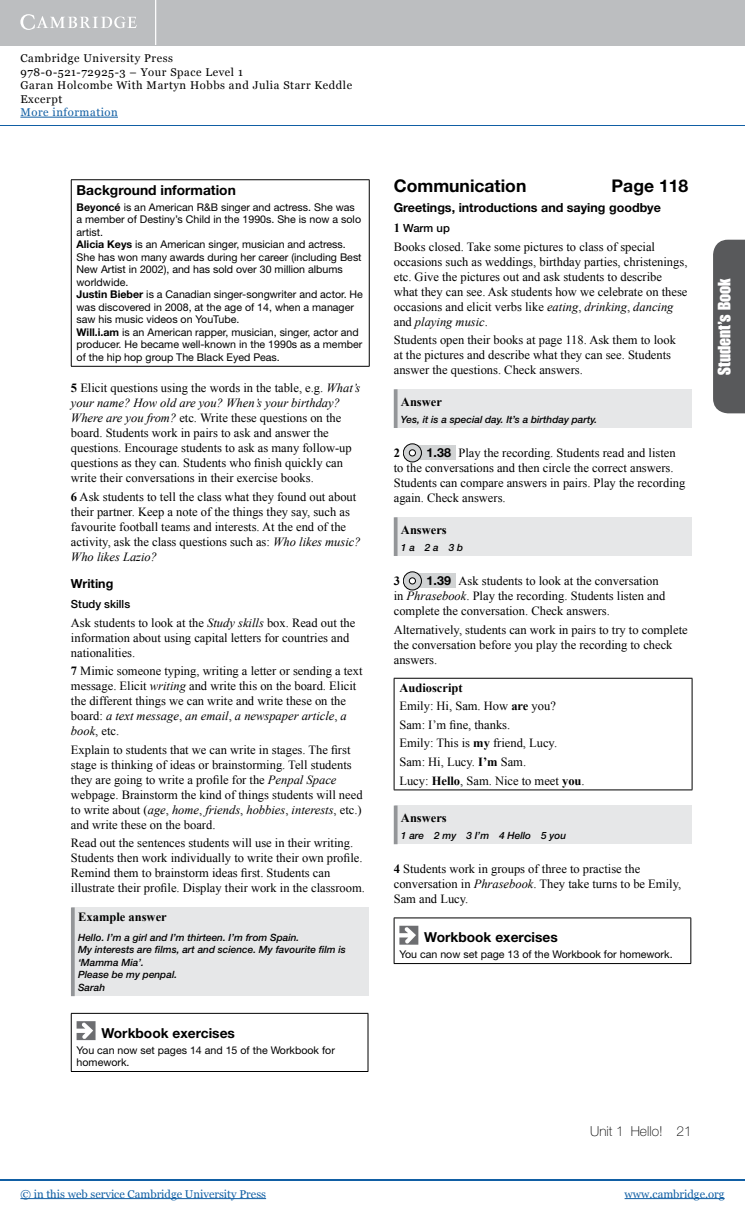
<style>
.page{position:relative;width:745px;height:1218px;background:#fff}
.page>*{position:absolute;margin:0;border:0;box-sizing:border-box;transform-origin:0 0}
.t1{font:700 17.5px "Helvetica Neue LT Std";color:#000}
.t2{font:17.5px "Impact LT Std";color:#fff}
.t3{font:700 13.75px "Helvetica Neue LT Std";color:#000}
.t4{font:100 13.75px "Helvetica Neue LT Std";color:#000}
.t5{font:12.5px/15px "Times New Roman";color:#000}
.t6{font:700 12.5px "Helvetica Neue LT Std";color:#000}
.t7{font:700 12.5px "Times New Roman";color:#000}
.t8{font:11.25px/13.4px "Georgia";letter-spacing:.05em;color:#000}
.t9{font:11.25px "Georgia";color:#115fa4}
.t10{font:500 11.25px "Helvetica Neue LT Std";color:#000}
.t11{font:11.25px "Georgia";letter-spacing:.05em;color:#115fa4}
.t12{font:10.62px/12.5px "Helvetica Neue LT Std";color:#000}
.t13{font:italic 500 10px/12.5px "Helvetica Neue LT Std";color:#000}
.s1{font-weight:700}
.s2{font-style:italic}
.s3{font-family:"Times New Roman";font-weight:700;font-size:12.5px}
.s4{font-family:"Helvetica Neue LT Std";font-weight:700}
</style>
<div class="page">
<div style="left:0;top:0;width:744px;height:45px;background:#bcbec0"></div>
<hr style="left:155px;top:0;width:1px;height:45px;background:#fff">
<svg style="left:20px;top:14px;width:117px;height:16px"></svg>
<hr style="left:20px;top:117px;width:98px;height:1px;background:#115fa4">
<hr style="left:0;top:125px;width:744px;height:1px;background:#115fa4">
<hr style="left:0;top:1179px;width:744px;height:1px;background:#115fa4">
<hr style="left:20px;top:1198px;width:246px;height:1px;background:#115fa4">
<hr style="left:624px;top:1198px;width:100px;height:1px;background:#115fa4">
<div style="left:713px;top:240px;width:31px;height:173px;background:#58595b"></div>
<hr style="left:71px;top:179px;width:298px;height:1px;background:#000">
<hr style="left:71px;top:180px;width:1px;height:186px;background:#000">
<hr style="left:369px;top:180px;width:1px;height:186px;background:#000">
<hr style="left:71px;top:366px;width:298px;height:1px;background:#000">
<div style="left:73px;top:907px;width:296px;height:89px;background:#e6e7e8"></div>
<svg style="left:71px;top:907px;width:4px;height:89px"></svg>
<hr style="left:71px;top:1013px;width:297px;height:1px;background:#000">
<hr style="left:71px;top:1013px;width:1px;height:58px;background:#000">
<hr style="left:367px;top:1013px;width:1px;height:58px;background:#000">
<hr style="left:71px;top:1071px;width:297px;height:1px;background:#000">
<svg style="left:76px;top:1021px;width:19px;height:19px"></svg>
<div style="left:395px;top:389px;width:296px;height:39px;background:#e6e7e8"></div>
<svg style="left:393px;top:389px;width:4px;height:39px"></svg>
<div style="left:415px;top:445px;width:40px;height:15px;background:#d1d3d4"></div>
<svg style="left:403px;top:444px;width:18px;height:18px"></svg>
<div style="left:403px;top:444px;width:18px;height:18px;border:1px solid #000;border-radius:50%"></div>
<svg style="left:409px;top:450px;width:6px;height:6px"></svg>
<div style="left:395px;top:517px;width:296px;height:39px;background:#e6e7e8"></div>
<svg style="left:393px;top:517px;width:4px;height:39px"></svg>
<div style="left:415px;top:573px;width:40px;height:15px;background:#d1d3d4"></div>
<svg style="left:403px;top:572px;width:18px;height:18px"></svg>
<div style="left:403px;top:571px;width:18px;height:19px;border:1px solid #000;border-radius:50%"></div>
<svg style="left:409px;top:578px;width:6px;height:6px"></svg>
<div style="left:409px;top:577px;width:6px;height:7px;border:1px solid #000;border-radius:50%"></div>
<hr style="left:393px;top:678px;width:299px;height:1px;background:#000">
<hr style="left:393px;top:678px;width:1px;height:111px;background:#000">
<hr style="left:691px;top:678px;width:1px;height:111px;background:#000">
<hr style="left:393px;top:789px;width:299px;height:1px;background:#000">
<div style="left:395px;top:805px;width:296px;height:39px;background:#e6e7e8"></div>
<svg style="left:393px;top:805px;width:4px;height:39px"></svg>
<hr style="left:393px;top:917px;width:297px;height:1px;background:#000">
<hr style="left:393px;top:918px;width:1px;height:45px;background:#000">
<hr style="left:690px;top:918px;width:1px;height:45px;background:#000">
<hr style="left:393px;top:963px;width:297px;height:1px;background:#000">
<svg style="left:399px;top:925px;width:19px;height:19px"></svg>
<p class="t8" style="left:20px;top:52px;width:333px">Cambridge University Press<br>978-0-521-72925-3 – Your Space Level 1<br>Garan Holcombe With Martyn Hobbs and Julia Starr Keddle<br>Excerpt</p>
<p class="t11" style="left:20px;top:105px;width:99px">More information</p>
<p class="t3" style="left:76px;top:181px;width:161px">Background information</p>
<p class="t12" style="left:76px;top:201px;width:288px"><span class="s1">Beyoncé</span> is an American R&amp;B singer and actress. She was a member of Destiny’s Child in the 1990s. She is now a solo artist.<br><span class="s1">Alicia Keys</span> is an American singer, musician and actress.<br>She has won many awards during her career (including Best New Artist in 2002), and has sold over 30 million albums worldwide.<br><span class="s1">Justin Bieber</span> is a Canadian singer-songwriter and actor. He was discovered in 2008, at the age of 14, when a manager saw his music videos on YouTube.<br><span class="s1">Will.i.am</span> is an American rapper, musician, singer, actor and producer. He became well-known in the 1990s as a member of the hip hop group The Black Eyed Peas.</p>
<p class="t5" style="left:71px;top:380px;width:290px"><span class="s1">5</span> Elicit questions using the words in the table, e.g. <span class="s2">What’s your name? How old are you? When’s your birthday?<br>Where are you from?</span> etc. Write these questions on the board. Students work in pairs to ask and answer the questions. Encourage students to ask as many follow-up questions as they can. Students who finish quickly can write their conversations in their exercise books.</p>
<p class="t5" style="left:71px;top:489px;width:291px"><span class="s1">6</span> Ask students to tell the class what they found out about their partner. Keep a note of the things they say, such as favourite football teams and interests. At the end of the activity, ask the class questions such as: <span class="s2">Who likes music?<br>Who likes Lazio?</span></p>
<p class="t6" style="left:71px;top:575px;width:44px">Writing</p>
<p class="t10" style="left:71px;top:597px;width:61px">Study skills</p>
<p class="t5" style="left:71px;top:615px;width:286px">Ask students to look at the <span class="s2">Study skills</span> box. Read out the information about using capital letters for countries and nationalities.</p>
<p class="t5" style="left:71px;top:663px;width:293px"><span class="s1">7</span> Mimic someone typing, writing a letter or sending a text message. Elicit <span class="s2">writing</span> and write this on the board. Elicit the different things we can write and write these on the board: <span class="s2">a text message</span>, <span class="s2">an email</span>, <span class="s2">a newspaper article</span>, <span class="s2">a book</span>, etc.</p>
<p class="t5" style="left:71px;top:742px;width:293px">Explain to students that we can write in stages. The first stage is thinking of ideas or brainstorming. Tell students they are going to write a profile for the <span class="s2">Penpal Space </span>webpage. Brainstorm the kind of things students will need to write about (<span class="s2">age</span>, <span class="s2">home</span>, <span class="s2">friends</span>, <span class="s2">hobbies</span>, <span class="s2">interests</span>, etc.) and write these on the board.</p>
<p class="t5" style="left:71px;top:835px;width:295px">Read out the sentences students will use in their writing.<br>Students then work individually to write their own profile.<br>Remind them to brainstorm ideas first. Students can illustrate their profile. Display their work in the classroom.</p>
<p class="t7" style="left:78px;top:908px;width:90px">Example answer</p>
<p class="t13" style="left:78px;top:931px;width:269px">Hello. I’m a girl and I’m thirteen. I’m from Spain.<br>My interests are films, art and science. My favourite film is ‘Mamma Mia’.<br>Please be my penpal.<br>Sarah</p>
<p class="t3" style="left:101px;top:1024px;width:135px">Workbook exercises</p>
<p class="t12" style="left:76px;top:1043px;width:259px">You can now set pages 14 and 15 of the Workbook for homework.</p>
<h1 class="t1" style="left:393px;top:175px;width:134px">Communication</h1>
<h1 class="t1" style="left:611px;top:175px;width:78px">Page 118</h1>
<p class="t6" style="left:393px;top:199px;width:268px">Greetings, introductions and saying goodbye</p>
<p class="t10" style="left:393px;top:221px;width:58px"><span class="s3">1</span> Warm up</p>
<p class="t5" style="left:393px;top:239px;width:295px">Books closed. Take some pictures to class of special occasions such as weddings, birthday parties, christenings, etc. Give the pictures out and ask students to describe what they can see. Ask students how we celebrate on these occasions and elicit verbs like <span class="s2">eating</span>, <span class="s2">drinking</span>, <span class="s2">dancing </span>and <span class="s2">playing music</span>.</p>
<p class="t5" style="left:393px;top:332px;width:283px">Students open their books at page 118. Ask them to look at the pictures and describe what they can see. Students answer the questions. Check answers.</p>
<p class="t7" style="left:400px;top:393px;width:42px">Answer</p>
<p class="t13" style="left:400px;top:413px;width:198px">Yes, it is a special day. It’s a birthday party.</p>
<p class="t7" style="left:393px;top:444px;width:8px">2</p>
<p class="t5" style="left:393px;top:445px;width:293px;text-indent:33px"><span class="s4">1.38</span> Play the recording. Students read and listen to the conversations and then circle the correct answers.<br>Students can compare answers in pairs. Play the recording again. Check answers.</p>
<p class="t7" style="left:400px;top:521px;width:47px">Answers</p>
<p class="t13" style="left:400px;top:541px;width:64px">1 a2 a3 b</p>
<p class="t7" style="left:393px;top:572px;width:8px">3</p>
<p class="t5" style="left:393px;top:573px;width:273px;text-indent:33px"><span class="s4">1.39</span> Ask students to look at the conversation in <span class="s2">Phrasebook</span>. Play the recording. Students listen and complete the conversation. Check answers.</p>
<p class="t5" style="left:393px;top:622px;width:295px">Alternatively, students can work in pairs to try to complete the conversation before you play the recording to check answers.</p>
<p class="t5" style="left:399px;top:678px;width:187px;line-height:18.5px"><span class="s1">Audioscript<br></span>Emily: Hi, Sam. How <span class="s1">are</span> you?<br>Sam: I’m fine, thanks.<br>Emily: This is <span class="s1">my</span> friend, Lucy.<br>Sam: Hi, Lucy. <span class="s1">I’m</span> Sam.<br>Lucy: <span class="s1">Hello</span>, Sam. Nice to meet <span class="s1">you</span>.</p>
<p class="t7" style="left:400px;top:809px;width:47px">Answers</p>
<p class="t13" style="left:400px;top:829px;width:167px">1 are 2 my 3 I’m 4 Hello 5 you</p>
<p class="t5" style="left:393px;top:861px;width:289px"><span class="s1">4</span> Students work in groups of three to practise the conversation in <span class="s2">Phrasebook</span>. They take turns to be Emily,<br>Sam and Lucy.</p>
<p class="t3" style="left:424px;top:928px;width:135px">Workbook exercises</p>
<p class="t12" style="left:399px;top:948px;width:274px">You can now set page 13 of the Workbook for homework.</p>
<h1 class="t2" style="left:713px;top:375px;width:98px;rotate:-90deg">Student’s Book</h1>
<p class="t4" style="left:589px;top:1123px;width:103px">Unit 1 Hello! 21</p>
<p class="t9" style="left:20px;top:1187px;width:247px">© in this web service Cambridge University Press</p>
<p class="t9" style="left:624px;top:1187px;width:101px">www.cambridge.org</p>
</div>
